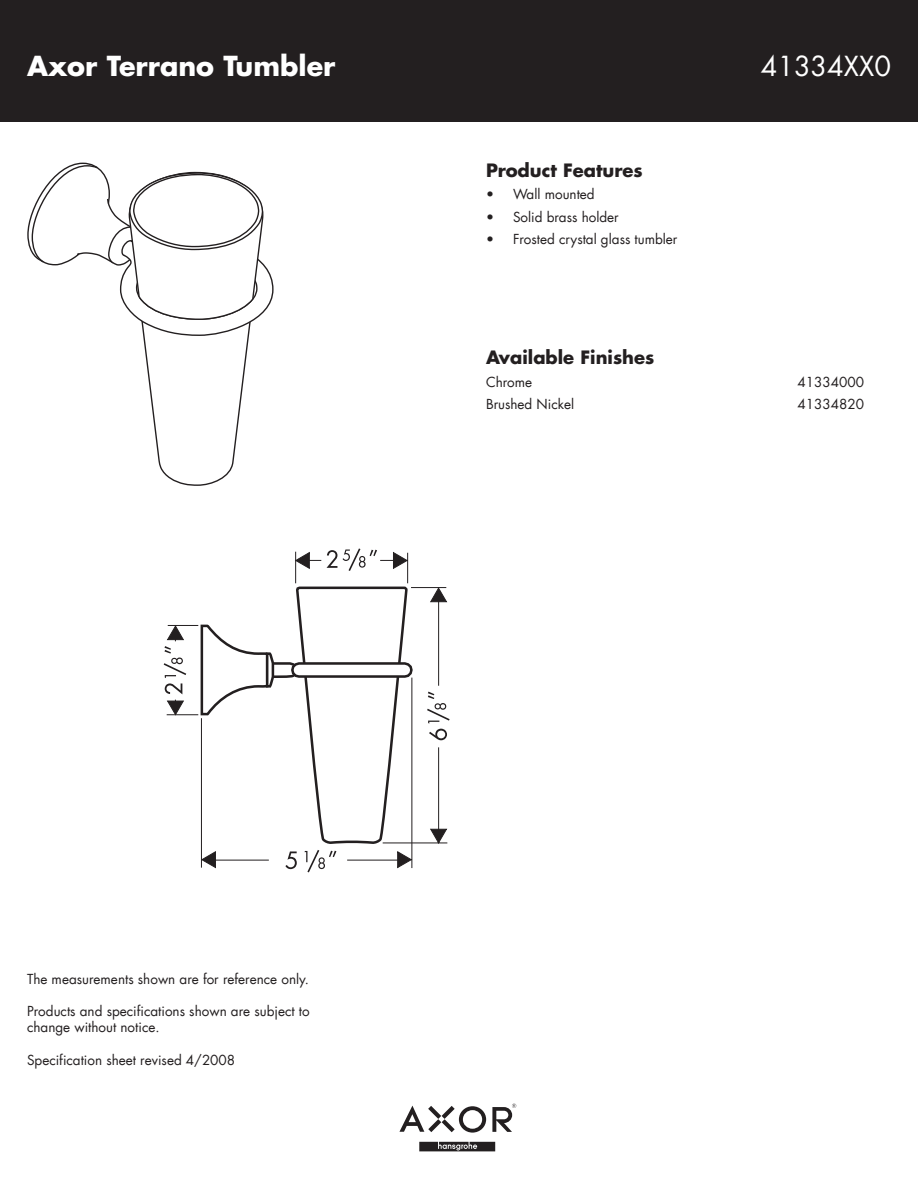
<style>
.page{position:relative;width:918px;height:1188px;background:#fff}
.page>*{position:absolute;margin:0;border:0;box-sizing:border-box;transform-origin:0 0}
.axor_product_name{font:700 27px "Futura LT";color:#fff}
.axor_product_number{font:27px "Futura LT";color:#fff}
.subject_heading{font:700 18px "Futura LT";color:#231f20}
.bullet_point{font:13.5px/22.5px "Futura LT";color:#231f20}
.detail{font:13.5px "Futura LT";color:#231f20}
</style>
<div class="page">
<div style="left:0;top:0;width:918px;height:121px;background:#231f20"></div>
<svg style="left:492px;top:1104px;width:24px;height:28px"></svg>
<svg style="left:399px;top:1106px;width:87px;height:27px"></svg>
<svg style="left:419px;top:1142px;width:76px;height:9px"></svg>
<svg style="left:27px;top:162px;width:247px;height:324px"></svg>
<svg style="left:166px;top:625px;width:33px;height:91px"></svg>
<svg style="left:164px;top:626px;width:22px;height:68px"></svg>
<svg style="left:200px;top:548px;width:250px;height:324px"></svg>
<p class="axor_product_name" style="left:27px;top:48px;width:310px">Axor Terrano Tumbler</p>
<p class="axor_product_number" style="left:761px;top:49px;width:132px">41334XX0</p>
<p class="subject_heading" style="left:486px;top:158px;width:158px">Product Features</p>
<p class="bullet_point" style="left:513px;top:183px;width:83px">Wall mounted</p>
<p class="bullet_point" style="left:513px;top:206px;width:107px">Solid brass holder</p>
<p class="bullet_point" style="left:513px;top:228px;width:166px">Frosted crystal glass tumbler</p>
<p class="bullet_point" style="left:486px;top:183px;width:9px;text-align:justify">• • •</p>
<p class="subject_heading" style="left:486px;top:346px;width:170px">Available Finishes</p>
<p class="detail" style="left:486px;top:373px;width:48px">Chrome</p>
<p class="detail" style="left:797px;top:373px;width:68px">41334000</p>
<p class="detail" style="left:486px;top:396px;width:90px">Brushed Nickel</p>
<p class="detail" style="left:797px;top:396px;width:68px">41334820</p>
<p class="bullet_point" style="left:27px;top:968px;width:284px">The measurements shown are for reference only.</p>
<p class="bullet_point" style="left:27px;top:1003px;width:284px;line-height:16.2px">Products and specifications shown are subject to change without notice.</p>
<p class="bullet_point" style="left:27px;top:1049px;width:210px">Specification sheet revised 4/2008</p>
</div>
